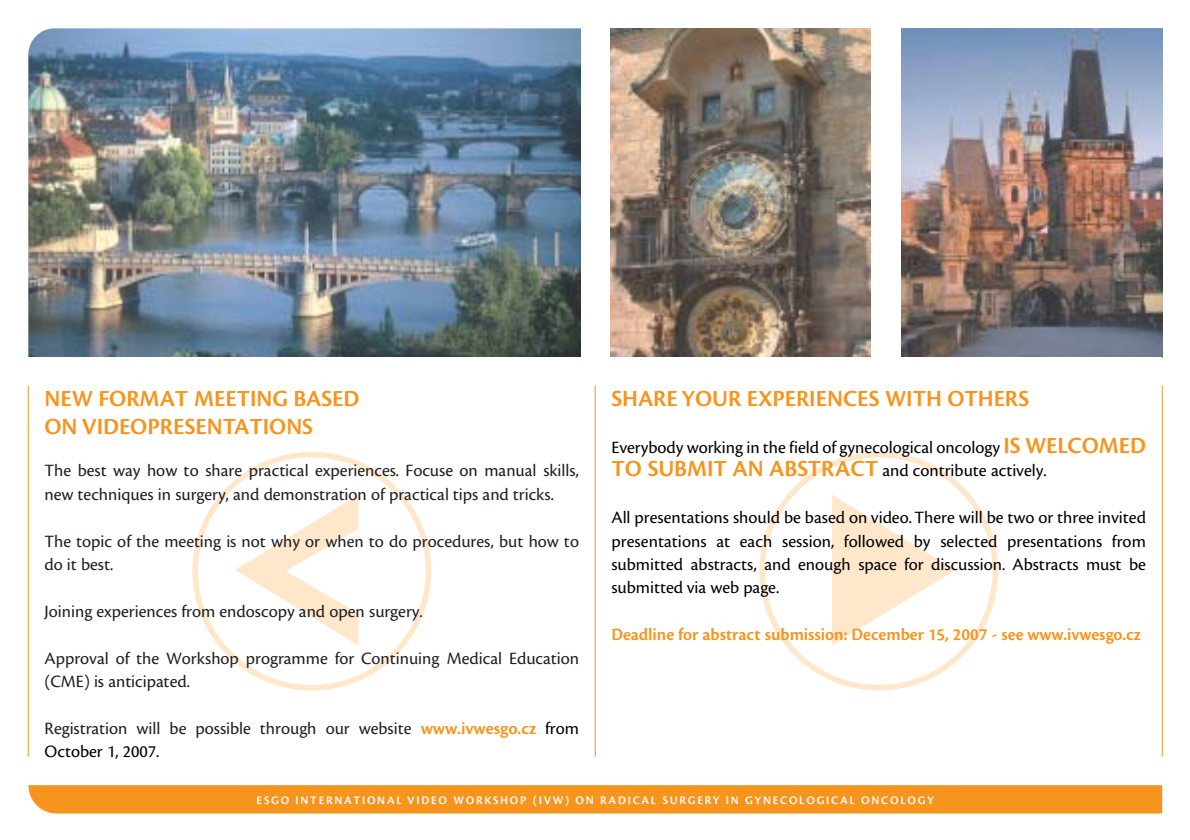
<style>
.page{position:relative;width:1190px;height:840px;background:#fff}
.page>*{position:absolute;margin:0;border:0;box-sizing:border-box;transform-origin:0 0}
.t1{font:600 24px/27.4px "Cronos Pro";color:#f7941e}
.t2{font:18px/23.4px "Cronos Pro";color:#231f1f}
.t3{font:18px/23.4px "Cronos Pro";color:#000}
.t4{font:600 18px "Cronos Pro";color:#f7941e}
.t5{font:600 12px "Cronos Pro";letter-spacing:.145em;color:#fff}
.s1{font-weight:600;color:#f7941e}
.s2{color:#000}
.s3{font-weight:600;font-size:24px;color:#f7941e}
</style>
<div class="page">
<div style="left:192px;top:452px;width:239px;height:239px;border:6px solid #ffe7cb;border-radius:50%"></div>
<svg style="left:235px;top:495px;width:123px;height:150px"></svg>
<svg style="left:832px;top:495px;width:123px;height:150px"></svg>
<div style="left:759px;top:452px;width:239px;height:239px;border:6px solid #ffe7cb;border-radius:50%"></div>
<img style="left:28px;top:28px;width:553px;height:329px">
<img style="left:610px;top:28px;width:260px;height:329px">
<img style="left:901px;top:28px;width:261px;height:329px">
<hr style="left:28px;top:386px;width:1px;height:371px;background:#f7941e">
<hr style="left:595px;top:386px;width:1px;height:371px;background:#f7941e">
<hr style="left:1162px;top:386px;width:1px;height:371px;background:#f7941e">
<svg style="left:28px;top:785px;width:1134px;height:29px;background:#f79624"></svg>
<h1 class="t1" style="left:45px;top:387px;width:316px">NEW FORMAT MEETING BASED<br>ON VIDEOPRESENTATIONS</h1>
<p class="t2" style="left:45px;top:460px;width:536px">The best way how to share practical experiences. Focuse on manual skills, new techniques in surgery, and demonstration of practical tips and tricks.</p>
<p class="t2" style="left:45px;top:531px;width:536px">The topic of the meeting is not why or when to do procedures, but how to do it best.</p>
<p class="t2" style="left:45px;top:601px;width:380px">Joining experiences from endoscopy and open surgery.</p>
<p class="t2" style="left:45px;top:648px;width:536px">Approval of the Workshop programme for Continuing Medical Education (CME) is anticipated.</p>
<p class="t2" style="left:45px;top:718px;width:536px">Registration will be possible through our website <span class="s1">www.ivwesgo.cz</span> <span class="s2">from<br>October 1, 2007.</span></p>
<h1 class="t1" style="left:611px;top:387px;width:420px">SHARE YOUR EXPERIENCES WITH OTHERS</h1>
<p class="t3" style="left:611px;top:437px;width:536px">Everybody working in the field of gynecological oncology <span class="s3">IS WELCOMED<br>TO SUBMIT AN ABSTRACT</span> and contribute actively.</p>
<p class="t3" style="left:611px;top:507px;width:536px;text-align:justify">All presentations should be based on video. There will be two or three invited presentations at each session, followed by selected presentations from submitted abstracts, and enough space for discussion. Abstracts must be submitted via web page.</p>
<p class="t4" style="left:611px;top:627px;width:531px">Deadline for abstract submission: December 15, 2007 - see www.ivwesgo.cz</p>
<p class="t5" style="left:256px;top:795px;width:679px">ESGO INTERNATIONAL VIDEO WORKSHOP (IVW) ON RADICAL SURGERY IN GYNECOLOGICAL ONCOLOGY</p>
</div>
